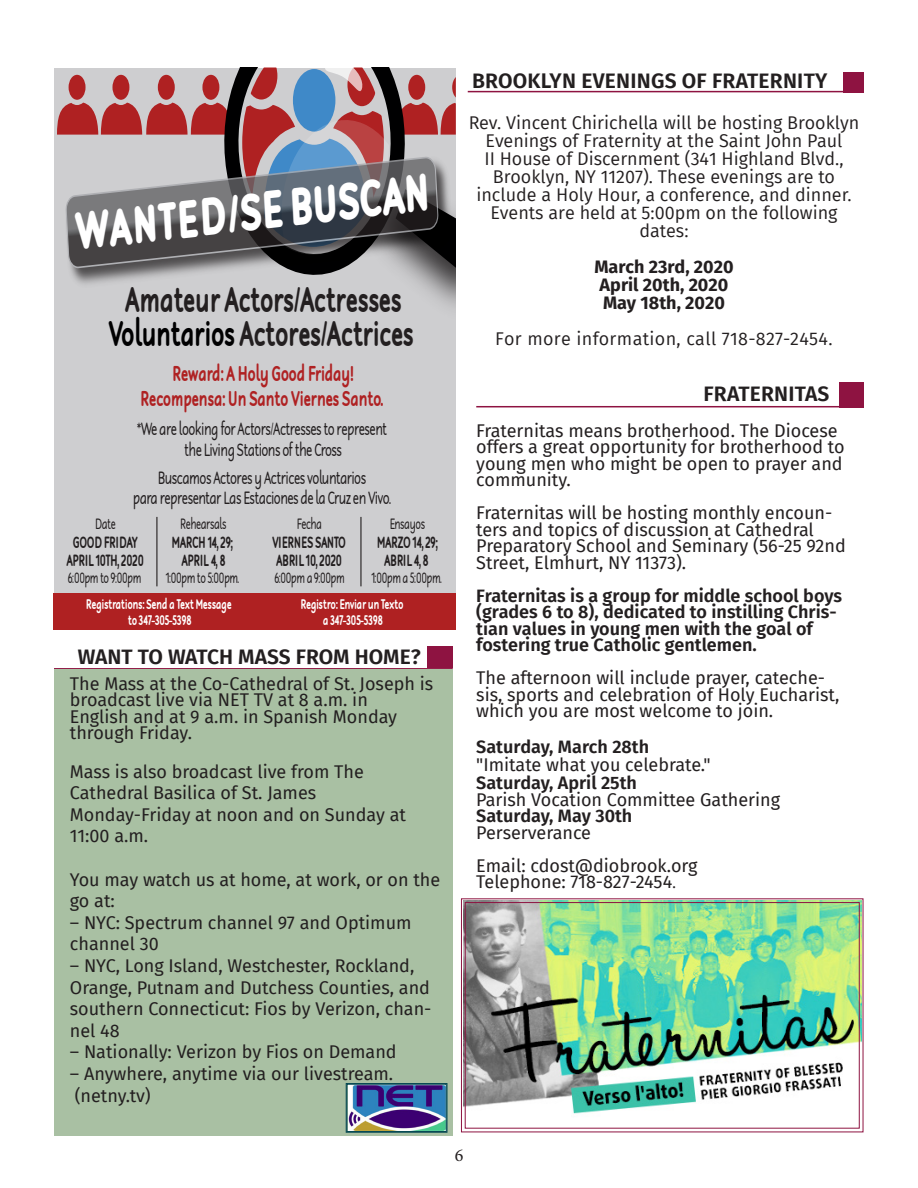
<style>
.page{position:relative;width:918px;height:1188px;background:#fff}
.page>*{position:absolute;margin:0;border:0;box-sizing:border-box;transform-origin:0 0}
.t1{font:900 51.75px "Robaga Rounded";color:#fff;scale:.7 1}
.t2{font:700 34.05px/33.9px "Robaga Rounded";letter-spacing:-.05em;color:#231f20;text-align:center;scale:.69 1}
.titulos{font:600 21px "Fira Sans";letter-spacing:.01em;color:#231f20}
.titulos-2{font:600 21px "Fira Sans";letter-spacing:-.01em;color:#231f20}
.t3{font:700 20.55px/24.6px "Robaga Rounded";letter-spacing:-.05em;color:#af2122;text-align:center;scale:.69 1}
.t4{font:18px/16.5px "Fira Sans";color:#231f20}
.t5{font:18px/18px "Fira Sans";color:#231f20;text-align:center}
.t6{font:600 18px/16.5px "Fira Sans";color:#231f20}
.t7{font:700 18px "Fira Sans";color:#231f20}
.t8{font:18px "Fira Sans";letter-spacing:.02em;color:#231f20}
.t9{font:18px "Minion Pro";color:#231f20}
.t10{font:16.95px/20.4px "Robaga Rounded";letter-spacing:-.05em;color:#231f20;text-align:center;scale:.69 1}
.t11{font:700 15.6px/18.6px "Robaga Rounded";letter-spacing:-.05em;color:#231f20;text-align:center;scale:.66 1}
.t12{font:14.25px "Robaga Rounded";letter-spacing:-.05em;color:#231f20;scale:.66 1}
.t13{font:700 13.35px/16px "Robaga Rounded";letter-spacing:-.05em;color:#fff;text-align:center;scale:.69 1}
.s1{color:#000001}
.s2{font-family:"Minion Pro"}
</style>
<div class="page">
<hr style="left:54px;top:668px;width:399px;height:2px;background:#8e1341">
<div style="left:428px;top:647px;width:25px;height:21px;background:#8e1341"></div>
<div style="left:54px;top:669px;width:399px;height:467px;background:#a9c0a3"></div>
<svg style="left:346px;top:1083px;width:101px;height:49px;background:#59619c"></svg>
<div style="left:347px;top:1084px;width:99px;height:48px;border:1px solid #064953"></div>
<hr style="left:476px;top:406px;width:384px;height:1px;background:#8e1341">
<svg style="left:461px;top:898px;width:403px;height:235px"></svg>
<div style="left:465px;top:902px;width:395px;height:227px;border:1px solid #8e1341"></div>
<hr style="left:468px;top:91px;width:386px;height:1px;background:#8e1341">
<div style="left:839px;top:382px;width:25px;height:25px;background:#8e1341"></div>
<div style="left:844px;top:72px;width:20px;height:21px;background:#8e1341"></div>
<div style="left:54px;top:68px;width:402px;height:562px;background:#ceced0"></div>
<div style="left:54px;top:593px;width:402px;height:37px;background:#af2122"></div>
<svg style="left:57px;top:68px;width:399px;height:208px"></svg>
<hr style="left:360px;top:517px;width:2px;height:69px;background:#231f20">
<hr style="left:156px;top:517px;width:2px;height:69px;background:#231f20">
<p class="t1" style="left:70px;top:202px;width:514px;rotate:-6deg">WANTED/SE BUSCAN</p>
<p class="t2" style="left:108px;top:284px;width:446px">Amateur Actors/Actresses<br><span class="s1">Voluntarios</span> Actores/Actrices</p>
<p class="t3" style="left:140px;top:362px;width:354px">Reward: A Holy Good Friday!<br>Recompensa: Un Santo Viernes Santo.</p>
<p class="t10" style="left:137px;top:420px;width:363px">*We are looking for Actors/Actresses to represent the Living Stations of the Cross</p>
<p class="t10" style="left:133px;top:468px;width:376px">Buscamos Actores y Actrices voluntarios<br>para representar Las Estaciones de la Cruz en Vivo.</p>
<p class="t12" style="left:297px;top:516px;width:40px">Fecha</p>
<p class="t12" style="left:180px;top:516px;width:72px">Rehearsals</p>
<p class="t12" style="left:95px;top:516px;width:33px">Date</p>
<p class="t12" style="left:390px;top:516px;width:55px">Ensayos</p>
<p class="t12" style="left:371px;top:570px;width:108px">1:00pm a 5:00pm.</p>
<p class="t11" style="left:66px;top:534px;width:119px">GOOD FRIDAY<br>APRIL 10TH, 2020</p>
<p class="t11" style="left:272px;top:534px;width:114px;text-align:left">VIERNES SANTO<br>ABRIL 10, 2020</p>
<p class="t11" style="left:172px;top:534px;width:95px">MARCH 14, 29;<br>APRIL 4, 8</p>
<p class="t11" style="left:377px;top:534px;width:95px">MARZO 14, 29;<br>ABRIL 4, 8</p>
<p class="t12" style="left:67px;top:570px;width:114px">6:00pm to 9:00pm</p>
<p class="t12" style="left:166px;top:570px;width:113px">1:00pm to 5:00pm.</p>
<p class="t12" style="left:274px;top:570px;width:109px">6:00pm a 9:00pm</p>
<p class="t13" style="left:86px;top:597px;width:213px">Registrations: Send a Text Message to 347-305-5398</p>
<p class="t13" style="left:300px;top:597px;width:151px">Registro: Enviar un Texto a 347-305-5398</p>
<p class="titulos-2" style="left:78px;top:640px;width:344px">WANT TO WATCH MASS FROM HOME?</p>
<p class="t4" style="left:70px;top:675px;width:365px">The Mass at the Co-Cathedral of St. Joseph is broadcast live via NET TV at 8 a.m. in</p>
<p class="t4" style="left:70px;top:708px;width:329px">English and at 9 a.m. in Spanish Monday through Friday.</p>
<p class="t4" style="left:70px;top:763px;width:296px">Mass is also broadcast live from The</p>
<p class="t4" style="left:70px;top:784px;width:248px">Cathedral Basilica of St. James</p>
<p class="t4" style="left:70px;top:803px;width:338px;line-height:21.6px">Monday-Friday at noon and on Sunday at<br>11:00 a.m.</p>
<p class="t4" style="left:70px;top:868px;width:372px;line-height:21.6px">You may watch us at home, at work, or on the go at:</p>
<p class="t4" style="left:70px;top:911px;width:343px;line-height:21.6px">– NYC: Spectrum channel 97 and Optimum channel 30</p>
<p class="t4" style="left:70px;top:954px;width:363px;line-height:21.6px">– NYC, Long Island, Westchester, Rockland, Orange, Putnam and Dutchess Counties, and southern Connecticut: Fios by Verizon, chan&shy;nel 48</p>
<p class="t4" style="left:70px;top:1043px;width:328px">– Nationally: Verizon by Fios on Demand</p>
<p class="t4" style="left:70px;top:1062px;width:325px;line-height:21.6px">– Anywhere, anytime via our livestream. (netny.tv)</p>
<p class="titulos" style="left:472px;top:64px;width:357px">BROOKLYN EVENINGS OF FRATERNITY</p>
<p class="t5" style="left:469px;top:113px;width:392px">Rev. Vincent Chirichella will be hosting Brooklyn Evenings of Fraternity at the Saint John Paul<br>II House of Discernment (341 Highland Blvd., Brooklyn, NY 11207). These evenings are to include a Holy Hour, a conference, and dinner.<br>Events are held at 5:00pm on the following dates:</p>
<p class="t7" style="left:594px;top:251px;width:141px">March 23rd, 2020</p>
<p class="t7" style="left:600px;top:269px;width:130px">April 20th, 2020</p>
<p class="t7" style="left:603px;top:287px;width:123px">May 18th, 2020</p>
<p class="t8" style="left:495px;top:325px;width:339px">For more information, call 718-827-2454.</p>
<p class="titulos" style="left:703px;top:376px;width:128px">FRATERNITAS</p>
<p class="t4" style="left:476px;top:422px;width:370px">Fraternitas means brotherhood. The Diocese offers a great opportunity for brotherhood to young men who might be open to prayer and community.</p>
<p class="t4" style="left:476px;top:504px;width:371px">Fraternitas will be hosting monthly encoun&shy;ters and topics of discussion at Cathedral Preparatory School and Seminary (56-25 92nd Street, Elmhurt, NY 11373).</p>
<p class="t6" style="left:476px;top:586px;width:367px">Fraternitas is a group for middle school boys (grades 6 to 8), dedicated to instilling Chris&shy;tian values in young men with the goal of fostering true Catholic gentlemen.</p>
<p class="t4" style="left:476px;top:669px;width:365px">The afternoon will include prayer, cateche&shy;sis, sports and celebration of Holy Eucharist, which you are most welcome to join.</p>
<p class="t6" style="left:476px;top:738px;width:174px">Saturday, March 28th</p>
<p class="t4" style="left:476px;top:756px;width:236px">"Imitate what you celebrate."</p>
<p class="t6" style="left:476px;top:774px;width:162px">Saturday, April 25th</p>
<p class="t4" style="left:476px;top:791px;width:305px">Parish Vocation Committee Gathering</p>
<p class="t6" style="left:476px;top:807px;width:158px">Saturday, May 30th</p>
<p class="t4" style="left:476px;top:824px;width:116px">Perserverance</p>
<p class="t4" style="left:476px;top:857px;width:223px">Email: cdost@diobrook.org</p>
<p class="t4" style="left:476px;top:873px;width:202px">Telephone: 718-827-2454<span class="s2">.</span></p>
<p class="t9" style="left:455px;top:1143px;width:10px">6</p>
</div>
